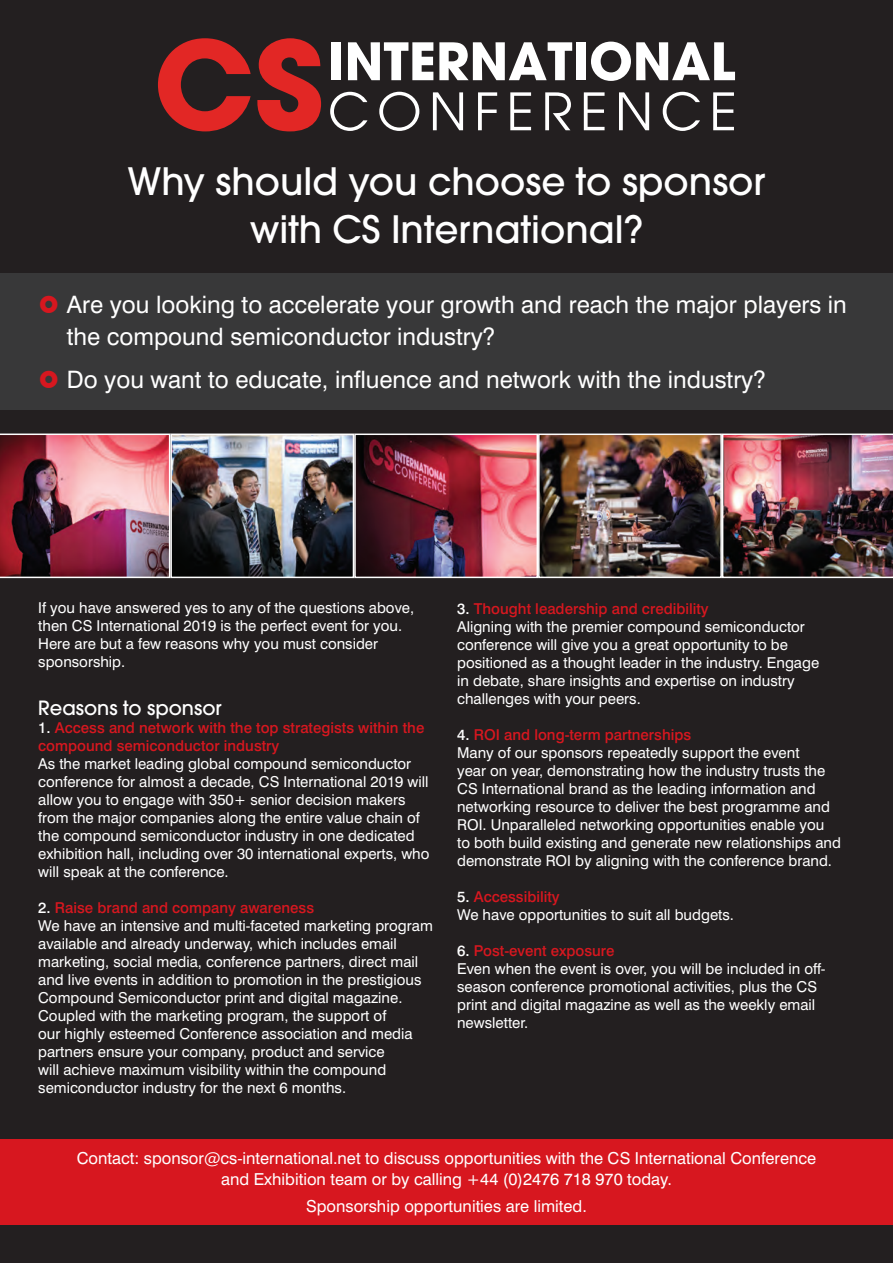
<style>
.page{position:relative;width:893px;height:1263px;background:#231f20}
.page>*{position:absolute;margin:0;border:0;box-sizing:border-box;transform-origin:0 0}
.t1{font:500 37.5px/48px "Avant Garde";color:#fff;text-align:center}
.t2{font:24px/31.5px "Swiss 721 BT";color:#fff}
.t3{font:500 19.5px "Avant Garde";color:#fff}
.t4{font:16.5px/21px "Swiss 721 BT";color:#fff;text-align:center}
.t5{font:15px/18px "Swiss 721 BT";color:#fff}
.t6{font:500 15px/18px "Swiss 721 BT";color:#d7171f}
.s1{color:#fff}
.s2{font-weight:500}
.s3{font-weight:500;color:#d7171f}
</style>
<div class="page">
<svg style="left:158px;top:38px;width:93px;height:93px"></svg>
<svg style="left:257px;top:38px;width:64px;height:93px"></svg>
<div style="left:331px;top:42px;width:10px;height:38px;background:#fff"></div>
<svg style="left:348px;top:42px;width:85px;height:38px"></svg>
<svg style="left:439px;top:42px;width:133px;height:38px"></svg>
<div style="left:576px;top:42px;width:10px;height:38px;background:#fff"></div>
<svg style="left:591px;top:42px;width:144px;height:39px"></svg>
<svg style="left:330px;top:92px;width:37px;height:39px"></svg>
<svg style="left:379px;top:92px;width:40px;height:39px"></svg>
<svg style="left:433px;top:92px;width:30px;height:38px"></svg>
<svg style="left:478px;top:92px;width:19px;height:38px"></svg>
<svg style="left:510px;top:92px;width:21px;height:38px"></svg>
<svg style="left:545px;top:92px;width:26px;height:38px"></svg>
<svg style="left:584px;top:92px;width:21px;height:38px"></svg>
<svg style="left:619px;top:92px;width:30px;height:38px"></svg>
<svg style="left:663px;top:92px;width:37px;height:39px"></svg>
<svg style="left:713px;top:92px;width:21px;height:38px"></svg>
<div style="left:0;top:273px;width:893px;height:136px;background:#383839"></div>
<div style="left:0;top:1139px;width:893px;height:86px;background:#d7171f"></div>
<img style="left:541px;top:436px;width:178px;height:139px">
<div style="left:538px;top:433px;width:184px;height:145px;border:2px solid #fff"></div>
<img style="left:357px;top:436px;width:178px;height:139px">
<div style="left:354px;top:433px;width:184px;height:145px;border:2px solid #fff"></div>
<img style="left:173px;top:436px;width:178px;height:139px">
<img style="left:0;top:433px;width:170px;height:145px">
<img style="left:722px;top:433px;width:171px;height:145px">
<div style="left:170px;top:433px;width:184px;height:145px;border:2px solid #fff"></div>
<h1 class="t1" style="left:127px;top:157px;width:640px">Why should you choose to sponsor with CS International?</h1>
<h2 class="t2" style="left:67px;top:288px;width:782px">Are you looking to accelerate your growth and reach the major players in the compound semiconductor industry?</h2>
<h2 class="t2" style="left:67px;top:363px;width:701px">Do you want to educate, influence and network with the industry?</h2>
<p class="t5" style="left:38px;top:599px;width:377px">If you have answered yes to any of the questions above, then CS International 2019 is the perfect event for you.<br>Here are but a few reasons why you must consider sponsorship.</p>
<h3 class="t3" style="left:38px;top:696px;width:185px">Reasons to sponsor</h3>
<p class="t6" style="left:38px;top:719px;width:388px"><span class="s1">1.</span> Access and network with the top strategists within the compound semiconductor industry</p>
<p class="t5" style="left:38px;top:755px;width:393px">As the market leading global compound semiconductor conference for almost a decade, CS International 2019 will allow you to engage with 350+ senior decision makers from the major companies along the entire value chain of the compound semiconductor industry in one dedicated exhibition hall, including over 30 international experts, who will speak at the conference.</p>
<p class="t5" style="left:38px;top:899px;width:396px"><span class="s2">2.</span> <span class="s3">Raise brand and company awareness<br></span>We have an intensive and multi-faceted marketing program available and already underway, which includes email marketing, social media, conference partners, direct mail and live events in addition to promotion in the prestigious Compound Semiconductor print and digital magazine.<br>Coupled with the marketing program, the support of<br>our highly esteemed Conference association and media partners ensure your company, product and service<br>will achieve maximum visibility within the compound semiconductor industry for the next 6 months.</p>
<p class="t5" style="left:457px;top:599px;width:364px"><span class="s2">3.</span> <span class="s3">Thought leadership and credibility<br></span>Aligning with the premier compound semiconductor conference will give you a great opportunity to be positioned as a thought leader in the industry. Engage in debate, share insights and expertise on industry challenges with your peers.</p>
<p class="t5" style="left:457px;top:725px;width:385px"><span class="s2">4.</span> <span class="s3">ROI and long-term partnerships<br></span>Many of our sponsors repeatedly support the event<br>year on year, demonstrating how the industry trusts the CS International brand as the leading information and networking resource to deliver the best programme and ROI. Unparalleled networking opportunities enable you to both build existing and generate new relationships and demonstrate ROI by aligning with the conference brand.</p>
<p class="t5" style="left:457px;top:887px;width:278px"><span class="s2">5.</span> <span class="s3">Accessibility<br></span>We have opportunities to suit all budgets.</p>
<p class="t5" style="left:457px;top:941px;width:370px"><span class="s2">6.</span> <span class="s3">Post-event exposure<br></span>Even when the event is over, you will be included in off&shy;season conference promotional activities, plus the CS print and digital magazine as well as the weekly email newsletter.</p>
<p class="t4" style="left:77px;top:1147px;width:741px">Contact: sponsor@cs-international.net to discuss opportunities with the CS International Conference and Exhibition team or by calling +44 (0)2476 718 970 today.</p>
<p class="t4" style="left:306px;top:1195px;width:282px">Sponsorship opportunities are limited.</p>
</div>
